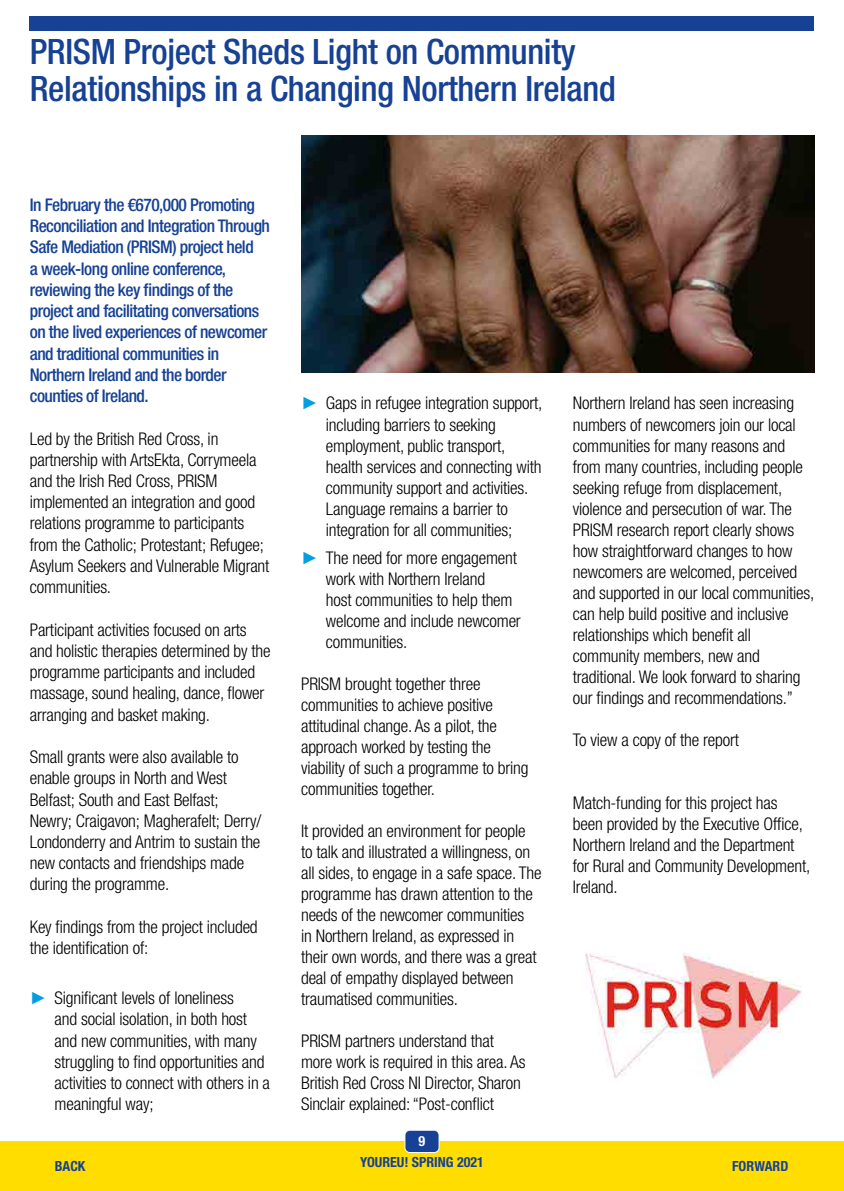
<style>
.page{position:relative;width:844px;height:1191px;background:#fff}
.page>*{position:absolute;margin:0;border:0;box-sizing:border-box;transform-origin:0 0}
.H2_-_Head{font:500 condensed 35px/36.8px "Helvetica Neue LT Std";letter-spacing:-.01em;color:#164194}
.P_-_Body_text{font:300 condensed 17.5px/21px "Helvetica Neue LT Std";letter-spacing:-.01em;color:#000}
.P_-_Arrows{font:300 condensed 17.5px/21px "Helvetica Neue LT Std";letter-spacing:-.01em;color:#000}
.P_-_Lead_in_paragrap{font:500 condensed 17.5px/21.2px "Helvetica Neue LT Std";letter-spacing:-.03em;color:#164194}
.t1{font:700 condensed 14px "Helvetica Neue LT Std";color:#164194}
.t2{font:700 condensed 14px "Helvetica Neue LT Std";color:#fff}
.s1{font-family:"Arial";font-weight:400;font-stretch:normal;color:#009fe3}
</style>
<div class="page">
<img style="left:301px;top:136px;width:513px;height:236px">
<img style="left:585px;top:953px;width:215px;height:126px">
<div style="left:0;top:1141px;width:843px;height:50px;background:#fd0"></div>
<div style="left:405px;top:1130px;width:34px;height:22px;background:#164194;border-radius:5px"></div>
<div style="left:404px;top:1130px;width:35px;height:22px;border:1px solid #fff;border-radius:5px"></div>
<div style="left:30px;top:17px;width:784px;height:14px;background:#164194"></div>
<h2 class="H2_-_Head" style="left:30px;top:33px;width:587px">PRISM Project Sheds Light on Community<br>Relationships in a Changing Northern Ireland</h2>
<p class="P_-_Lead_in_paragrap" style="left:30px;top:194px;width:242px">In February the €670,000 Promoting Reconciliation and Integration Through Safe Mediation (PRISM) project held<br>a week-long online conference, reviewing the key findings of the project and facilitating conversations on the lived experiences of newcomer and traditional communities in Northern Ireland and the border counties of Ireland.</p>
<p class="P_-_Body_text" style="left:30px;top:427px;width:241px">Led by the British Red Cross, in partnership with ArtsEkta, Corrymeela and the Irish Red Cross, PRISM implemented an integration and good relations programme to participants from the Catholic; Protestant; Refugee; Asylum Seekers and Vulnerable Migrant communities.</p>
<p class="P_-_Body_text" style="left:30px;top:618px;width:242px">Participant activities focused on arts and holistic therapies determined by the programme participants and included massage, sound healing, dance, flower arranging and basket making.</p>
<p class="P_-_Body_text" style="left:30px;top:746px;width:233px">Small grants were also available to enable groups in North and West Belfast; South and East Belfast; Newry; Craigavon; Magherafelt; Derry/ Londonderry and Antrim to sustain the new contacts and friendships made during the programme.</p>
<p class="P_-_Body_text" style="left:30px;top:916px;width:229px">Key findings from the project included the identification of:</p>
<p class="P_-_Arrows" style="left:55px;top:987px;width:217px;text-indent:-25px"><span class="s1">►</span> Significant levels of loneliness<br>and social isolation, in both host and new communities, with many struggling to find opportunities and activities to connect with others in a meaningful way;</p>
<p class="P_-_Arrows" style="left:326px;top:393px;width:218px;text-indent:-25px"><span class="s1">►</span> Gaps in refugee integration support, including barriers to seeking employment, public transport, health services and connecting with community support and activities.<br>Language remains a barrier to integration for all communities;</p>
<p class="P_-_Arrows" style="left:326px;top:547px;width:196px;text-indent:-25px"><span class="s1">►</span> The need for more engagement work with Northern Ireland<br>host communities to help them welcome and include newcomer communities.</p>
<p class="P_-_Body_text" style="left:301px;top:673px;width:229px">PRISM brought together three communities to achieve positive attitudinal change. As a pilot, the approach worked by testing the viability of such a programme to bring communities together.</p>
<p class="P_-_Body_text" style="left:301px;top:820px;width:242px">It provided an environment for people<br>to talk and illustrated a willingness, on all sides, to engage in a safe space. The programme has drawn attention to the needs of the newcomer communities<br>in Northern Ireland, as expressed in their own words, and there was a great deal of empathy displayed between traumatised communities.</p>
<p class="P_-_Body_text" style="left:301px;top:1030px;width:226px">PRISM partners understand that more work is required in this area. As British Red Cross NI Director, Sharon Sinclair explained: “Post-conflict</p>
<p class="t2" style="left:418px;top:1132px;width:8px">9</p>
<p class="P_-_Body_text" style="left:572px;top:393px;width:243px">Northern Ireland has seen increasing numbers of newcomers join our local communities for many reasons and from many countries, including people seeking refuge from displacement, violence and persecution of war. The PRISM research report clearly shows how straightforward changes to how newcomers are welcomed, perceived and supported in our local communities, can help build positive and inclusive relationships which benefit all community members, new and traditional. We look forward to sharing our findings and recommendations.”</p>
<p class="P_-_Body_text" style="left:572px;top:729px;width:167px">To view a copy of the report</p>
<p class="P_-_Body_text" style="left:572px;top:792px;width:239px">Match-funding for this project has been provided by the Executive Office,<br>Northern Ireland and the Department for Rural and Community Development,<br>Ireland.</p>
<p class="t1" style="left:55px;top:1157px;width:32px">BACK</p>
<p class="t1" style="left:360px;top:1153px;width:125px">YOUREU! SPRING 2021</p>
<p class="t1" style="left:732px;top:1157px;width:58px">FORWARD</p>
</div>
